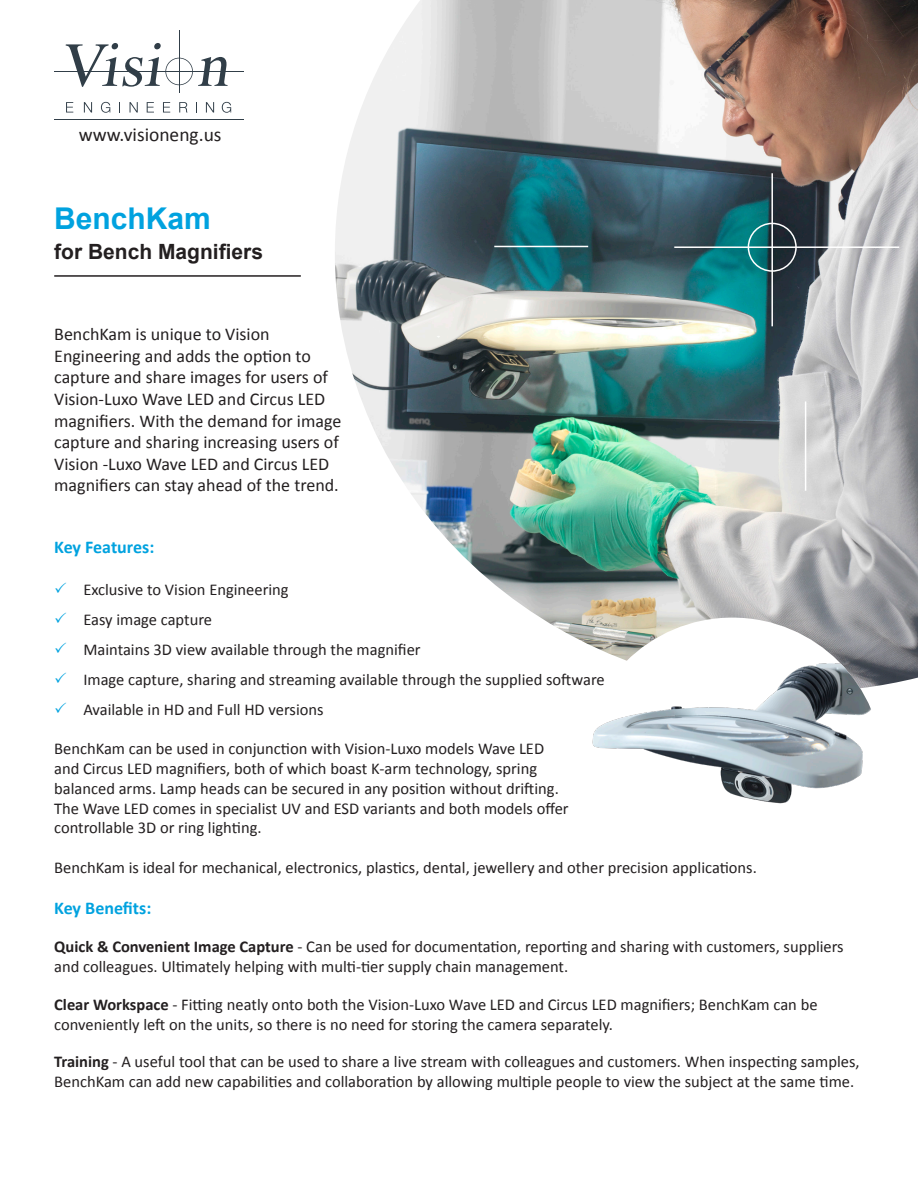
<style>
.page{position:relative;width:918px;height:1188px;background:#fff}
.page>*{position:absolute;margin:0;border:0;box-sizing:border-box;transform-origin:0 0}
.t1{font:700 30px "Arial";color:#00a2df}
.t2{font:700 21px "Arial";color:#231f20}
.t3{font:19.5px "Calibri";color:#231f20}
.t4{font:18px/21.6px "Calibri";color:#231f20}
.t5{font:700 18px "Calibri";letter-spacing:-.005em;color:#00a2df}
.t6{font:16.5px/19.8px "Calibri";color:#231f20}
.s1{font-weight:700}
</style>
<div class="page">
<img style="left:335px;top:0;width:583px;height:685px">
<img style="left:581px;top:618px;width:302px;height:186px">
<div style="left:748px;top:223px;width:49px;height:49px;border:2px solid #fff;border-radius:50%"></div>
<hr style="left:771px;top:173px;width:2px;height:153px;background:#fff">
<hr style="left:674px;top:246px;width:225px;height:2px;background:#fff">
<hr style="left:494px;top:246px;width:94px;height:1px;background:#fff">
<hr style="left:805px;top:401px;width:1px;height:90px;background:#fff">
<hr style="left:54px;top:275px;width:247px;height:2px;background:#231f20">
<svg style="left:66px;top:102px;width:7px;height:11px"></svg>
<svg style="left:84px;top:102px;width:8px;height:11px"></svg>
<svg style="left:101px;top:102px;width:9px;height:11px"></svg>
<svg style="left:130px;top:102px;width:8px;height:11px"></svg>
<svg style="left:147px;top:102px;width:7px;height:11px"></svg>
<svg style="left:163px;top:102px;width:7px;height:11px"></svg>
<svg style="left:179px;top:102px;width:8px;height:11px"></svg>
<svg style="left:206px;top:102px;width:8px;height:11px"></svg>
<svg style="left:222px;top:102px;width:9px;height:11px"></svg>
<hr style="left:54px;top:119px;width:189px;height:1px;background:#313e48">
<hr style="left:54px;top:71px;width:189px;height:1px;background:#313e48">
<svg style="left:66px;top:43px;width:162px;height:44px"></svg>
<hr style="left:179px;top:30px;width:1px;height:62px;background:#313e48">
<p class="t3" style="left:79px;top:122px;width:144px">www.visioneng.us</p>
<p class="t1" style="left:54px;top:199px;width:158px">BenchKam</p>
<p class="t2" style="left:54px;top:238px;width:210px">for Bench Magnifiers</p>
<p class="t4" style="left:54px;top:323px;width:289px">BenchKam is unique to Vision Engineering and adds the option to capture and share images for users of Vision-Luxo Wave LED and Circus LED magnifiers. With the demand for image capture and sharing increasing users of Vision -Luxo Wave LED and Circus LED magnifiers can stay ahead of the trend.</p>
<p class="t5" style="left:54px;top:535px;width:102px">Key Features:</p>
<p class="t6" style="left:83px;top:579px;width:207px">Exclusive to Vision Engineering</p>
<p class="t6" style="left:83px;top:609px;width:130px">Easy image capture</p>
<p class="t6" style="left:83px;top:639px;width:339px">Maintains 3D view available through the magnifier</p>
<p class="t6" style="left:83px;top:669px;width:523px">Image capture, sharing and streaming available through the supplied software</p>
<p class="t6" style="left:83px;top:699px;width:242px">Available in HD and Full HD versions</p>
<p class="t6" style="left:54px;top:739px;width:516px">BenchKam can be used in conjunction with Vision-Luxo models Wave LED and Circus LED magnifiers, both of which boast K-arm technology, spring balanced arms. Lamp heads can be secured in any position without drifting.<br>The Wave LED comes in specialist UV and ESD variants and both models offer controllable 3D or ring lighting.</p>
<p class="t6" style="left:54px;top:858px;width:704px">BenchKam is ideal for mechanical, electronics, plastics, dental, jewellery and other precision applications.</p>
<p class="t5" style="left:54px;top:897px;width:99px">Key Benefits:</p>
<p class="t6" style="left:54px;top:937px;width:791px"><span class="s1">Quick &amp; Convenient Image Capture</span> - Can be used for documentation, reporting and sharing with customers, suppliers and colleagues. Ultimately helping with multi-tier supply chain management.</p>
<p class="t6" style="left:54px;top:994px;width:765px"><span class="s1">Clear Workspace</span> - Fitting neatly onto both the Vision-Luxo Wave LED and Circus LED magnifiers; BenchKam can be conveniently left on the units, so there is no need for storing the camera separately.</p>
<p class="t6" style="left:54px;top:1052px;width:807px"><span class="s1">Training</span> - A useful tool that can be used to share a live stream with colleagues and customers. When inspecting samples,<br>BenchKam can add new capabilities and collaboration by allowing multiple people to view the subject at the same time.</p>
</div>
